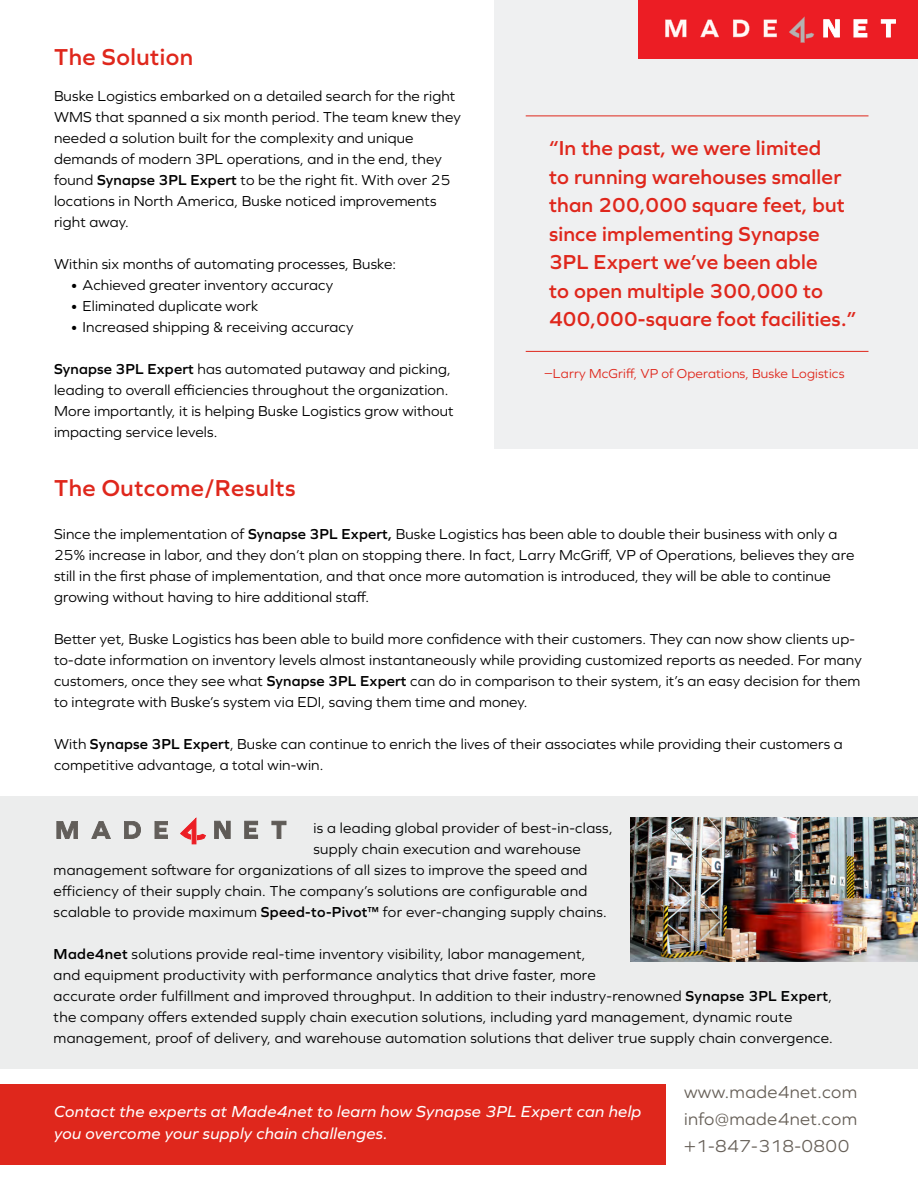
<style>
.page{position:relative;width:918px;height:1188px;background:#fff}
.page>*{position:absolute;margin:0;border:0;box-sizing:border-box;transform-origin:0 0}
.t1{font:600 24px "Graphie";letter-spacing:.02em;color:#df271c}
.t2{font:600 21px/28.5px "Graphie";letter-spacing:.01em;color:#df271c}
.t3{font:18px/27px "Graphie";letter-spacing:.02em;color:#676058;text-align:justify}
.t4{font:italic 16.5px/22.5px "Graphie";letter-spacing:.02em;color:#fff}
.t5{font:15px/21px "Graphie";letter-spacing:.01em;color:#000}
.t6{font:13.5px "Graphie";letter-spacing:.01em;color:#df271c}
.s1{font-weight:600}
</style>
<div class="page">
<div style="left:495px;top:0;width:423px;height:448px;background:#eff0f1"></div>
<div style="left:639px;top:0;width:279px;height:58px;background:#ec1d24"></div>
<svg style="left:824px;top:19px;width:16px;height:18px"></svg>
<svg style="left:854px;top:19px;width:13px;height:18px"></svg>
<svg style="left:881px;top:19px;width:15px;height:18px"></svg>
<svg style="left:665px;top:20px;width:21px;height:17px"></svg>
<svg style="left:700px;top:20px;width:19px;height:17px"></svg>
<svg style="left:733px;top:20px;width:16px;height:17px"></svg>
<svg style="left:764px;top:20px;width:13px;height:17px"></svg>
<svg style="left:789px;top:16px;width:25px;height:27px"></svg>
<hr style="left:526px;top:351px;width:343px;height:1px;background:#df271c">
<hr style="left:526px;top:116px;width:343px;height:1px;background:#df271c">
<div style="left:0;top:797px;width:918px;height:272px;background:#eceded"></div>
<div style="left:0;top:1084px;width:666px;height:80px;background:#df271c"></div>
<svg style="left:214px;top:821px;width:17px;height:18px"></svg>
<svg style="left:244px;top:821px;width:14px;height:18px"></svg>
<svg style="left:271px;top:821px;width:15px;height:18px"></svg>
<svg style="left:57px;top:821px;width:21px;height:18px"></svg>
<svg style="left:92px;top:821px;width:18px;height:18px"></svg>
<svg style="left:124px;top:821px;width:17px;height:18px"></svg>
<svg style="left:155px;top:821px;width:13px;height:18px"></svg>
<svg style="left:180px;top:818px;width:26px;height:26px"></svg>
<img style="left:631px;top:818px;width:287px;height:144px">
<h1 class="t1" style="left:54px;top:43px;width:141px">The Solution</h1>
<p class="t5" style="left:54px;top:86px;width:408px">Buske Logistics embarked on a detailed search for the right WMS that spanned a six month period. The team knew they needed a solution built for the complexity and unique demands of modern 3PL operations, and in the end, they found <span class="s1">Synapse 3PL Expert</span> to be the right fit. With over 25 locations in North America, Buske noticed improvements right away.</p>
<p class="t5" style="left:54px;top:254px;width:344px">Within six months of automating processes, Buske:</p>
<p class="t5" style="left:70px;top:275px;width:264px">• Achieved greater inventory accuracy</p>
<p class="t5" style="left:70px;top:296px;width:189px">• Eliminated duplicate work</p>
<p class="t5" style="left:70px;top:317px;width:285px">• Increased shipping &amp; receiving accuracy</p>
<p class="t5" style="left:54px;top:359px;width:401px"><span class="s1">Synapse 3PL Expert</span> has automated putaway and picking, leading to overall efficiencies throughout the organization.<br>More importantly, it is helping Buske Logistics grow without impacting service levels.</p>
<h2 class="t2" style="left:549px;top:134px;width:309px">“In the past, we were limited<br>to running warehouses smaller than 200,000 square feet, but since implementing Synapse<br>3PL Expert we’ve been able<br>to open multiple 300,000 to<br>400,000-square foot facilities.”</h2>
<p class="t6" style="left:544px;top:365px;width:302px">‒Larry McGriff, VP of Operations, Buske Logistics</p>
<h1 class="t1" style="left:54px;top:473px;width:243px">The Outcome/Results</h1>
<p class="t5" style="left:54px;top:524px;width:802px">Since the implementation of <span class="s1">Synapse 3PL Expert,</span> Buske Logistics has been able to double their business with only a 25% increase in labor, and they don’t plan on stopping there. In fact, Larry McGriff, VP of Operations, believes they are still in the first phase of implementation, and that once more automation is introduced, they will be able to continue growing without having to hire additional staff.</p>
<p class="t5" style="left:54px;top:629px;width:809px">Better yet, Buske Logistics has been able to build more confidence with their customers. They can now show clients up&shy;to-date information on inventory levels almost instantaneously while providing customized reports as needed. For many customers, once they see what <span class="s1">Synapse 3PL Expert</span> can do in comparison to their system, it’s an easy decision for them to integrate with Buske’s system via EDI, saving them time and money.</p>
<p class="t5" style="left:54px;top:734px;width:790px">With <span class="s1">Synapse 3PL Expert</span>, Buske can continue to enrich the lives of their associates while providing their customers a competitive advantage, a total win-win.</p>
<p class="t5" style="left:313px;top:817px;width:301px">is a leading global provider of best-in-class,</p>
<p class="t5" style="left:313px;top:838px;width:269px">supply chain execution and warehouse</p>
<p class="t5" style="left:54px;top:859px;width:535px">management software for organizations of all sizes to improve the speed and</p>
<p class="t5" style="left:54px;top:880px;width:535px">efficiency of their supply chain. The company’s solutions are configurable and</p>
<p class="t5" style="left:54px;top:901px;width:555px">scalable to provide maximum <span class="s1">Speed-to-Pivot™</span> for ever-changing supply chains.</p>
<p class="t5" style="left:54px;top:943px;width:781px"><span class="s1">Made4net</span> solutions provide real-time inventory visibility, labor management,<br>and equipment productivity with performance analytics that drive faster, more<br>accurate order fulfillment and improved throughput. In addition to their industry-renowned <span class="s1">Synapse 3PL Expert</span>, the company offers extended supply chain execution solutions, including yard management, dynamic route management, proof of delivery, and warehouse automation solutions that deliver true supply chain convergence.</p>
<p class="t4" style="left:54px;top:1100px;width:589px">Contact the experts at Made4net to learn how Synapse 3PL Expert can help you overcome your supply chain challenges.</p>
<p class="t3" style="left:684px;top:1078px;width:175px">www.made4net.com info@made4net.com +1-847-318-0800</p>
</div>
